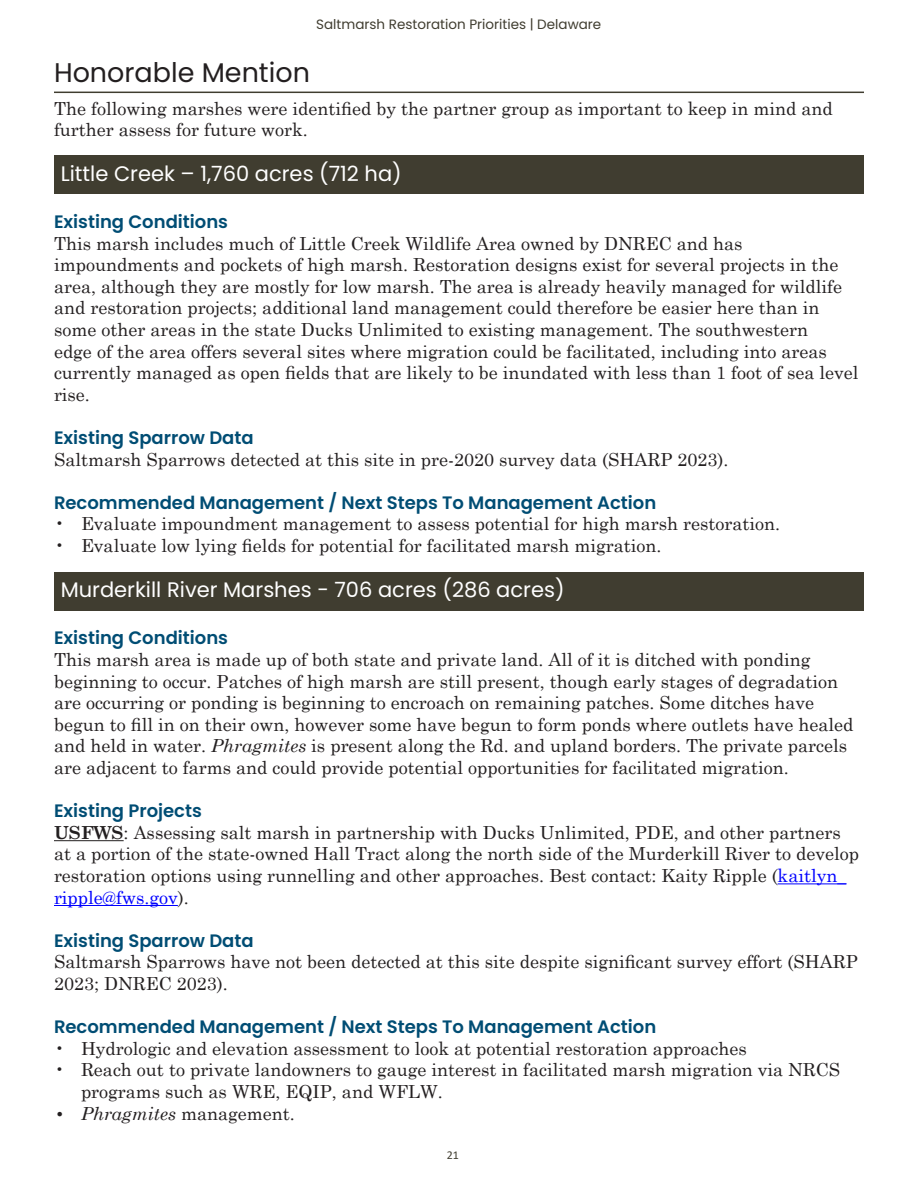
<style>
.page{position:relative;width:918px;height:1188px;background:#fff}
.page>*{position:absolute;margin:0;border:0;box-sizing:border-box;transform-origin:0 0}
.t1{font:27px "Poppins";color:#231f20}
.t2{font:21px "Poppins";color:#fff}
.t3{font:18px/21.6px "Century Schoolbook";color:#231f20}
.t4{font:600 18px "Poppins";color:#004d74}
.t5{font:italic 18px "Century Schoolbook";color:#231f20}
.t6{font:13.5px "Poppins";color:#403d30}
.t7{font:12px "Calibri";color:#403d30}
.s1{font-style:italic}
.s2{font-weight:700}
.s3{color:#00f}
.s4{font-style:normal}
</style>
<div class="page">
<hr style="left:54px;top:92px;width:810px;height:1px;background:#403d30">
<div style="left:54px;top:155px;width:810px;height:39px;background:#403d30"></div>
<div style="left:54px;top:572px;width:810px;height:38px;background:#403d30"></div>
<hr style="left:54px;top:840px;width:70px;height:1px;background:#231f20">
<hr style="left:778px;top:883px;width:68px;height:1px;background:#00f">
<hr style="left:54px;top:905px;width:124px;height:1px;background:#00f">
<p class="t6" style="left:316px;top:17px;width:287px">Saltmarsh Restoration Priorities | Delaware</p>
<p class="t1" style="left:54px;top:57px;width:257px">Honorable Mention</p>
<p class="t3" style="left:54px;top:96px;width:780px">The following marshes were identified by the partner group as important to keep in mind and further assess for future work.</p>
<p class="t2" style="left:61px;top:161px;width:343px">Little Creek – 1,760 acres (712 ha)</p>
<p class="t4" style="left:54px;top:211px;width:176px">Existing Conditions</p>
<p class="t3" style="left:54px;top:231px;width:806px">This marsh includes much of Little Creek Wildlife Area owned by DNREC and has impoundments and pockets of high marsh. Restoration designs exist for several projects in the area, although they are mostly for low marsh. The area is already heavily managed for wildlife and restoration projects; additional land management could therefore be easier here than in some other areas in the state Ducks Unlimited to existing management. The southwestern<br>edge of the area offers several sites where migration could be facilitated, including into areas currently managed as open fields that are likely to be inundated with less than 1 foot of sea level rise.</p>
<p class="t4" style="left:54px;top:427px;width:201px">Existing Sparrow Data</p>
<p class="t3" style="left:54px;top:447px;width:676px">Saltmarsh Sparrows detected at this site in pre-2020 survey data (SHARP 2023).</p>
<p class="t4" style="left:54px;top:492px;width:604px">Recommended Management / Next Steps To Management Action</p>
<p class="t3" style="left:54px;top:511px;width:728px">• Evaluate impoundment management to assess potential for high marsh restoration.</p>
<p class="t3" style="left:54px;top:533px;width:609px">• Evaluate low lying fields for potential for facilitated marsh migration.</p>
<p class="t2" style="left:61px;top:578px;width:505px">Murderkill River Marshes - 706 acres (286 acres)</p>
<p class="t4" style="left:54px;top:628px;width:176px">Existing Conditions</p>
<p class="t3" style="left:54px;top:647px;width:801px">This marsh area is made up of both state and private land. All of it is ditched with ponding beginning to occur. Patches of high marsh are still present, though early stages of degradation are occurring or ponding is beginning to encroach on remaining patches. Some ditches have begun to fill in on their own, however some have begun to form ponds where outlets have healed and held in water. <span class="s1">Phragmites</span> is present along the Rd. and upland borders. The private parcels are adjacent to farms and could provide potential opportunities for facilitated migration.</p>
<p class="t4" style="left:54px;top:801px;width:149px">Existing Projects</p>
<p class="t3" style="left:54px;top:820px;width:807px"><span class="s2">USFWS</span>: Assessing salt marsh in partnership with Ducks Unlimited, PDE, and other partners at a portion of the state-owned Hall Tract along the north side of the Murderkill River to develop restoration options using runnelling and other approaches. Best contact: Kaity Ripple (<span class="s3">kaitlyn_ ripple@fws.gov</span>).</p>
<p class="t4" style="left:54px;top:930px;width:201px">Existing Sparrow Data</p>
<p class="t3" style="left:54px;top:950px;width:805px">Saltmarsh Sparrows have not been detected at this site despite significant survey effort (SHARP<br>2023; DNREC 2023).</p>
<p class="t4" style="left:54px;top:1017px;width:604px">Recommended Management / Next Steps To Management Action</p>
<p class="t3" style="left:54px;top:1036px;width:694px">• Hydrologic and elevation assessment to look at potential restoration approaches</p>
<p class="t3" style="left:81px;top:1058px;width:761px;text-indent:-27px">• Reach out to private landowners to gauge interest in facilitated marsh migration via NRCS programs such as WRE, EQIP, and WFLW.</p>
<p class="t5" style="left:54px;top:1100px;width:243px">• Phragmites <span class="s4">management.</span></p>
<p class="t7" style="left:447px;top:1147px;width:14px">21</p>
</div>
